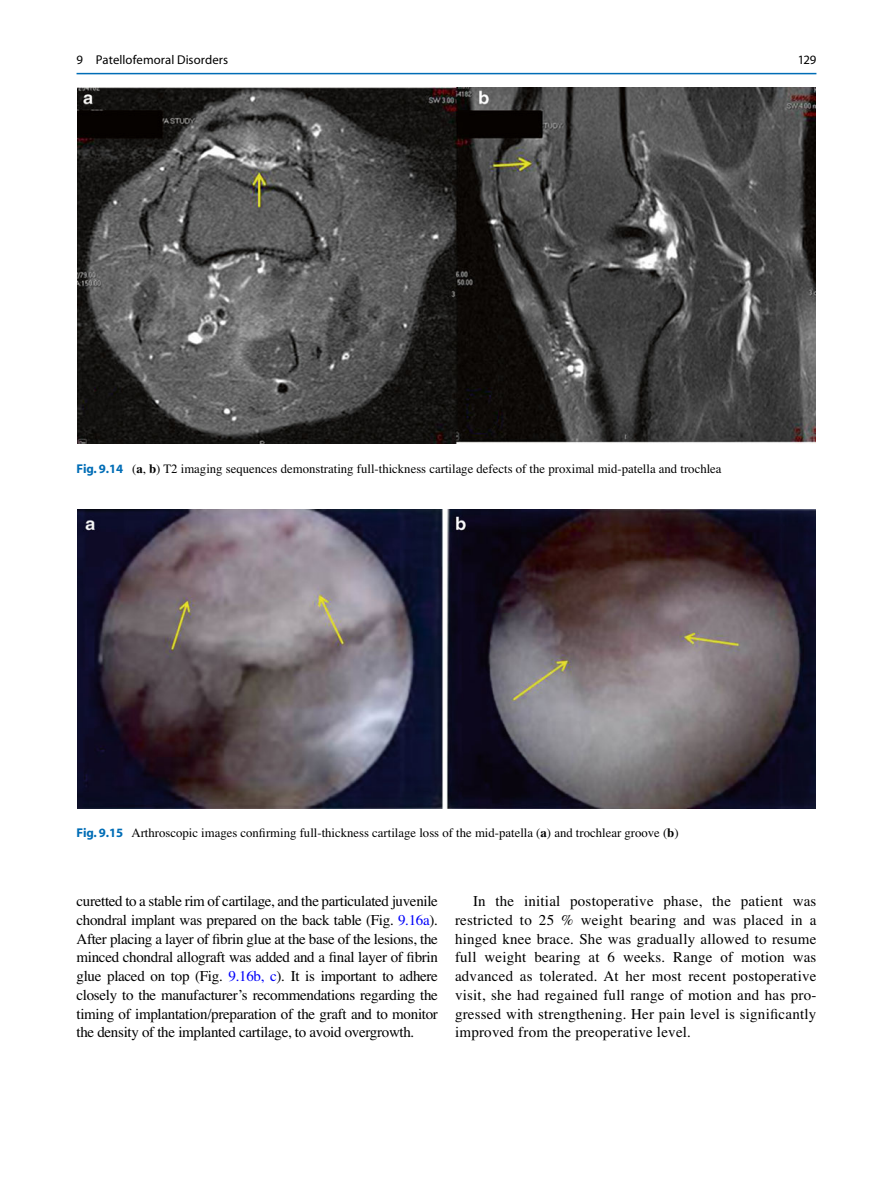
<style>
.page{position:relative;width:893px;height:1187px;background:#fff}
.page>*{position:absolute;margin:0;border:0;box-sizing:border-box;transform-origin:0 0}
.t1{font:15px/18.8px "Mtmxkw Times";letter-spacing:-.005em;color:#000;text-align:justify}
.t2{font:12.75px "Mtmxkw Times";color:#000}
.t3{font:12.75px "Ssfvkn Myriad";letter-spacing:.005em;color:#000}
.s1{font-family:"Ksfgss Myriad";font-weight:700;color:#006db6}
.s2{font-family:"Ywlssn Times";font-weight:700}
.s3{color:#0000fa}
</style>
<div class="page">
<img style="left:77px;top:88px;width:738px;height:356px">
<img style="left:77px;top:509px;width:738px;height:299px">
<hr style="left:77px;top:73px;width:739px;height:1px;background:#006db6">
<p class="t3" style="left:77px;top:55px;width:153px">9 Patellofemoral Disorders</p>
<p class="t3" style="left:798px;top:55px;width:20px">129</p>
<p class="t2" style="left:77px;top:463px;width:647px"><span class="s1">Fig. 9.14</span> ( <span class="s2">a</span> , <span class="s2">b</span> ) T2 imaging sequences demonstrating full-thickness cartilage defects of the proximal mid-patella and trochlea</p>
<p class="t2" style="left:77px;top:828px;width:604px"><span class="s1">Fig. 9.15</span> Arthroscopic images confirming full-thickness cartilage loss of the mid-patella ( <span class="s2">a</span> ) and trochlear groove ( <span class="s2">b</span> )</p>
<p class="t1" style="left:77px;top:893px;width:363px">curetted to a stable rim of cartilage, and the particulated juvenile chondral implant was prepared on the back table (Fig. <span class="s3">9.16a</span> ).<br>After placing a layer of fibrin glue at the base of the lesions, the minced chondral allograft was added and a final layer of fibrin glue placed on top (Fig. <span class="s3">9.16b, c</span> ). It is important to adhere closely to the manufacturer’s recommendations regarding the timing of implantation/preparation of the graft and to monitor the density of the implanted cartilage, to avoid overgrowth.</p>
<p class="t1" style="left:455px;top:893px;width:363px;text-indent:18px">In the initial postoperative phase, the patient was restricted to 25 % weight bearing and was placed in a hinged knee brace. She was gradually allowed to resume full weight bearing at 6 weeks. Range of motion was advanced as tolerated. At her most recent postoperative visit, she had regained full range of motion and has pro&shy;gressed with strengthening. Her pain level is significantly improved from the preoperative level.</p>
</div>
